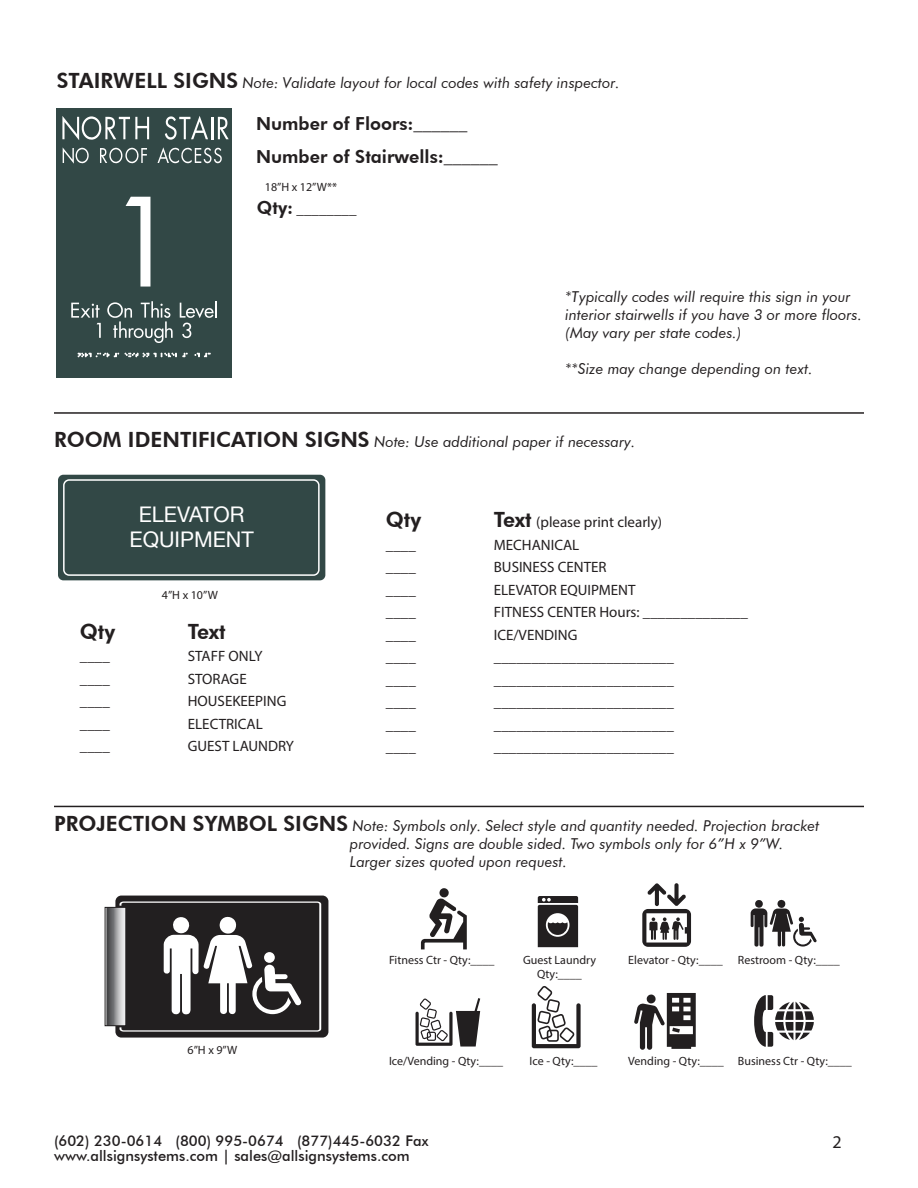
<style>
.page{position:relative;width:918px;height:1188px;background:#fff}
.page>*{position:absolute;margin:0;border:0;box-sizing:border-box;transform-origin:0 0}
.t1{font:21.45px/25.8px "Helvetica Neue";color:#fff;text-align:center}
.t2{font:800 21px "Futura BT";color:#231f20}
.t3{font:800 18px/33px "Futura BT";color:#231f20}
.t4{font:18px "Myriad Pro";color:#231f20}
.t5{font:italic 15px/18px "Futura BT";color:#231f20}
.t6{font:15px "Myriad Pro";color:#231f20}
.t7{font:500 14.7px "Futura BT";color:#231f20}
.t8{font:12px/14.4px "Myriad Pro";color:#231f20;text-align:center}
.s1{font-weight:800;font-style:normal;font-size:21px}
.s2{font-family:"Myriad Pro";font-weight:400}
.s3{font-family:"Futura BT";font-weight:800;font-size:18px}
.s4{font-family:"Futura BT";font-weight:800;font-size:21px}
</style>
<div class="page">
<div style="left:58px;top:475px;width:267px;height:105px;background:#324846;border-radius:5px"></div>
<div style="left:63px;top:479px;width:257px;height:97px;border:2px solid #fff;border-radius:5px"></div>
<hr style="left:54px;top:412px;width:810px;height:2px;background:#231f20">
<hr style="left:54px;top:806px;width:810px;height:1px;background:#231f20">
<svg style="left:421px;top:888px;width:46px;height:61px"></svg>
<svg style="left:416px;top:998px;width:64px;height:49px"></svg>
<svg style="left:538px;top:896px;width:40px;height:51px;background:#464444"></svg>
<svg style="left:532px;top:986px;width:49px;height:62px"></svg>
<svg style="left:642px;top:883px;width:49px;height:64px"></svg>
<svg style="left:634px;top:993px;width:62px;height:57px"></svg>
<svg style="left:751px;top:899px;width:66px;height:48px"></svg>
<svg style="left:754px;top:995px;width:60px;height:52px"></svg>
<div style="left:115px;top:896px;width:213px;height:142px;background:#221f20;border-radius:6px"></div>
<svg style="left:107px;top:909px;width:13px;height:115px"></svg>
<svg style="left:120px;top:902px;width:201px;height:130px"></svg>
<div style="left:56px;top:108px;width:176px;height:270px;background:#324846"></div>
<svg style="left:126px;top:197px;width:24px;height:90px"></svg>
<svg style="left:62px;top:116px;width:87px;height:24px"></svg>
<svg style="left:165px;top:116px;width:43px;height:24px"></svg>
<hr style="left:211px;top:117px;width:2px;height:22px;background:#fff">
<svg style="left:218px;top:117px;width:11px;height:22px"></svg>
<svg style="left:71px;top:303px;width:30px;height:35px"></svg>
<svg style="left:107px;top:301px;width:66px;height:42px"></svg>
<svg style="left:180px;top:301px;width:37px;height:37px"></svg>
<svg style="left:63px;top:147px;width:26px;height:17px"></svg>
<svg style="left:100px;top:148px;width:47px;height:15px"></svg>
<svg style="left:158px;top:147px;width:64px;height:16px"></svg>
<svg style="left:78px;top:353px;width:41px;height:4px"></svg>
<svg style="left:125px;top:353px;width:52px;height:4px"></svg>
<svg style="left:183px;top:353px;width:4px;height:4px"></svg>
<svg style="left:195px;top:353px;width:15px;height:4px"></svg>
<p class="t5" style="left:57px;top:73px;width:565px"><span class="s1">STAIRWELL SIGNS</span> Note: Validate layout for local codes with safety inspector.</p>
<p class="t3" style="left:256px;top:107px;width:243px">Number of Floors:<span class="s2">______<br></span>Number of Stairwells:<span class="s2">______</span></p>
<p class="t6" style="left:257px;top:199px;width:101px"><span class="s3">Qty:</span> ________</p>
<p class="t8" style="left:265px;top:180px;width:74px">18”H x 12”W**</p>
<p class="t5" style="left:565px;top:288px;width:298px">*Typically codes will require this sign in your interior stairwells if you have 3 or more floors. (May vary per state codes.)</p>
<p class="t5" style="left:565px;top:360px;width:249px">**Size may change depending on text.</p>
<p class="t5" style="left:54px;top:432px;width:583px"><span class="s1">ROOM IDENTIFICATION SIGNS</span> Note: Use additional paper if necessary.</p>
<h1 class="t1" style="left:130px;top:501px;width:126px">ELEVATOR<br>EQUIPMENT</h1>
<p class="t8" style="left:162px;top:588px;width:57px">4”H x 10”W</p>
<h2 class="t2" style="left:80px;top:619px;width:37px">Qty</h2>
<h2 class="t2" style="left:188px;top:619px;width:39px">Text</h2>
<p class="t6" style="left:80px;top:647px;width:31px">____</p>
<p class="t6" style="left:188px;top:647px;width:76px">STAFF ONLY</p>
<p class="t6" style="left:80px;top:670px;width:31px">____</p>
<p class="t6" style="left:80px;top:692px;width:31px">____</p>
<p class="t6" style="left:80px;top:715px;width:31px">____</p>
<p class="t6" style="left:80px;top:737px;width:31px">____</p>
<p class="t6" style="left:188px;top:670px;width:60px">STORAGE</p>
<p class="t6" style="left:188px;top:692px;width:100px">HOUSEKEEPING</p>
<p class="t6" style="left:188px;top:715px;width:77px">ELECTRICAL</p>
<p class="t6" style="left:188px;top:737px;width:108px">GUEST LAUNDRY</p>
<h2 class="t2" style="left:386px;top:507px;width:37px">Qty</h2>
<p class="t6" style="left:494px;top:513px;width:170px"><span class="s4">Text</span> (please print clearly)</p>
<p class="t6" style="left:386px;top:535px;width:31px">____</p>
<p class="t6" style="left:494px;top:535px;width:87px">MECHANICAL</p>
<p class="t6" style="left:386px;top:558px;width:31px">____</p>
<p class="t6" style="left:386px;top:580px;width:31px">____</p>
<p class="t6" style="left:494px;top:558px;width:114px">BUSINESS CENTER</p>
<p class="t6" style="left:494px;top:580px;width:143px">ELEVATOR EQUIPMENT</p>
<p class="t6" style="left:386px;top:603px;width:31px">____</p>
<p class="t6" style="left:494px;top:603px;width:256px">FITNESS CENTER Hours: ______________</p>
<p class="t6" style="left:386px;top:625px;width:31px">____</p>
<p class="t6" style="left:494px;top:625px;width:85px">ICE/VENDING</p>
<p class="t6" style="left:386px;top:648px;width:31px">____</p>
<p class="t6" style="left:494px;top:648px;width:181px">________________________</p>
<p class="t6" style="left:386px;top:670px;width:31px">____</p>
<p class="t6" style="left:494px;top:670px;width:181px">________________________</p>
<p class="t6" style="left:386px;top:693px;width:31px">____</p>
<p class="t6" style="left:494px;top:693px;width:181px">________________________</p>
<p class="t6" style="left:386px;top:715px;width:31px">____</p>
<p class="t6" style="left:494px;top:715px;width:181px">________________________</p>
<p class="t6" style="left:386px;top:738px;width:31px">____</p>
<p class="t6" style="left:494px;top:738px;width:181px">________________________</p>
<p class="t5" style="left:350px;top:817px;width:471px;text-indent:-296px"><span class="s1">PROJECTION SYMBOL SIGNS</span> Note: Symbols only. Select style and quantity needed. Projection bracket provided. Signs are double sided. Two symbols only for 6”H x 9”W.<br>Larger sizes quoted upon request.</p>
<p class="t8" style="left:188px;top:1042px;width:51px">6”H x 9”W</p>
<p class="t8" style="left:389px;top:952px;width:107px">Fitness Ctr - Qty:____</p>
<p class="t8" style="left:523px;top:952px;width:75px">Guest Laundry<br>Qty:____</p>
<p class="t8" style="left:389px;top:1054px;width:115px">Ice/Vending - Qty:____</p>
<p class="t8" style="left:530px;top:1054px;width:69px">Ice - Qty:____</p>
<p class="t8" style="left:628px;top:952px;width:96px">Elevator - Qty:____</p>
<p class="t8" style="left:738px;top:952px;width:103px">Restroom - Qty:____</p>
<p class="t8" style="left:628px;top:1054px;width:97px">Vending - Qty:____</p>
<p class="t8" style="left:738px;top:1054px;width:115px">Business Ctr - Qty:____</p>
<p class="t7" style="left:54px;top:1132px;width:376px">(602) 230-0614 (800) 995-0674 (877)445-6032 Fax</p>
<p class="t4" style="left:832px;top:1131px;width:11px">2</p>
<p class="t7" style="left:54px;top:1147px;width:357px">www.allsignsystems.com | sales@allsignsystems.com</p>
</div>
